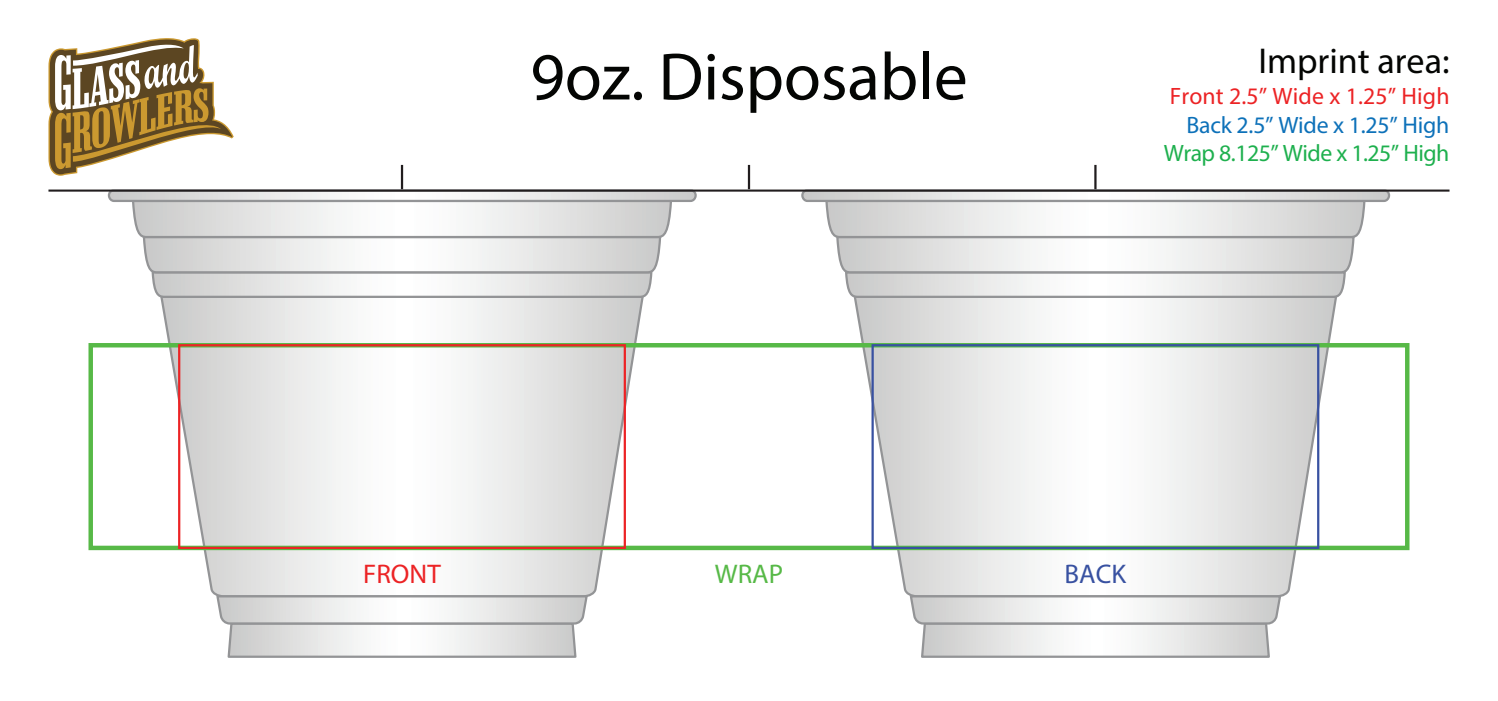
<style>
.page{position:relative;width:1498px;height:701px;background:#fff}
.page>*{position:absolute;margin:0;border:0;box-sizing:border-box;transform-origin:0 0}
.t1{font:67.5px "Myriad Pro";color:#040503}
.t2{font:36px "Myriad Pro";color:#040503}
.t3{font:27px "Myriad Pro";color:#ec2325}
.t4{font:27px "Myriad Pro";color:#57b947}
.t5{font:27px "Myriad Pro";color:#3851a1}
.t6{font:23.85px "Myriad Pro";letter-spacing:-.02em;color:#1eb04e}
.t7{font:23.85px "Myriad Pro";letter-spacing:.005em;color:#ec2325}
.t8{font:23.85px "Myriad Pro";letter-spacing:-.01em;color:#0d71b9}
</style>
<div class="page">
<svg style="left:159px;top:299px;width:486px;height:298px"></svg>
<svg style="left:215px;top:594px;width:374px;height:64px"></svg>
<svg style="left:132px;top:202px;width:540px;height:97px"></svg>
<svg style="left:109px;top:190px;width:587px;height:11px"></svg>
<div style="left:108px;top:189px;width:589px;height:13px;border:2px solid #939496;border-radius:5px"></div>
<svg style="left:852px;top:299px;width:486px;height:298px"></svg>
<svg style="left:908px;top:594px;width:374px;height:64px"></svg>
<svg style="left:825px;top:202px;width:541px;height:97px"></svg>
<svg style="left:802px;top:190px;width:587px;height:11px"></svg>
<div style="left:801px;top:189px;width:589px;height:13px;border:2px solid #939496;border-radius:5px"></div>
<svg style="left:48px;top:38px;width:186px;height:138px"></svg>
<div style="left:88px;top:343px;width:1321px;height:207px;border:4px solid #57b947"></div>
<div style="left:178px;top:344px;width:448px;height:205px;border:2px solid #ec2325"></div>
<div style="left:871px;top:344px;width:448px;height:205px;border:2px solid #3851a1"></div>
<hr style="left:48px;top:189px;width:1401px;height:2px;background:#211d1e">
<hr style="left:401px;top:165px;width:2px;height:24px;background:#211d1e">
<hr style="left:748px;top:165px;width:2px;height:24px;background:#211d1e">
<hr style="left:1094px;top:165px;width:2px;height:24px;background:#211d1e">
<h1 class="t1" style="left:530px;top:51px;width:439px">9oz. Disposable</h1>
<h2 class="t2" style="left:1258px;top:47px;width:193px">Imprint area:</h2>
<p class="t7" style="left:1170px;top:87px;width:281px">Front 2.5” Wide x 1.25” High</p>
<p class="t8" style="left:1186px;top:116px;width:264px">Back 2.5” Wide x 1.25” High</p>
<p class="t6" style="left:1164px;top:144px;width:287px">Wrap 8.125” Wide x 1.25” High</p>
<p class="t3" style="left:363px;top:563px;width:79px">FRONT</p>
<p class="t4" style="left:715px;top:563px;width:70px">WRAP</p>
<p class="t5" style="left:1064px;top:563px;width:63px">BACK</p>
</div>
